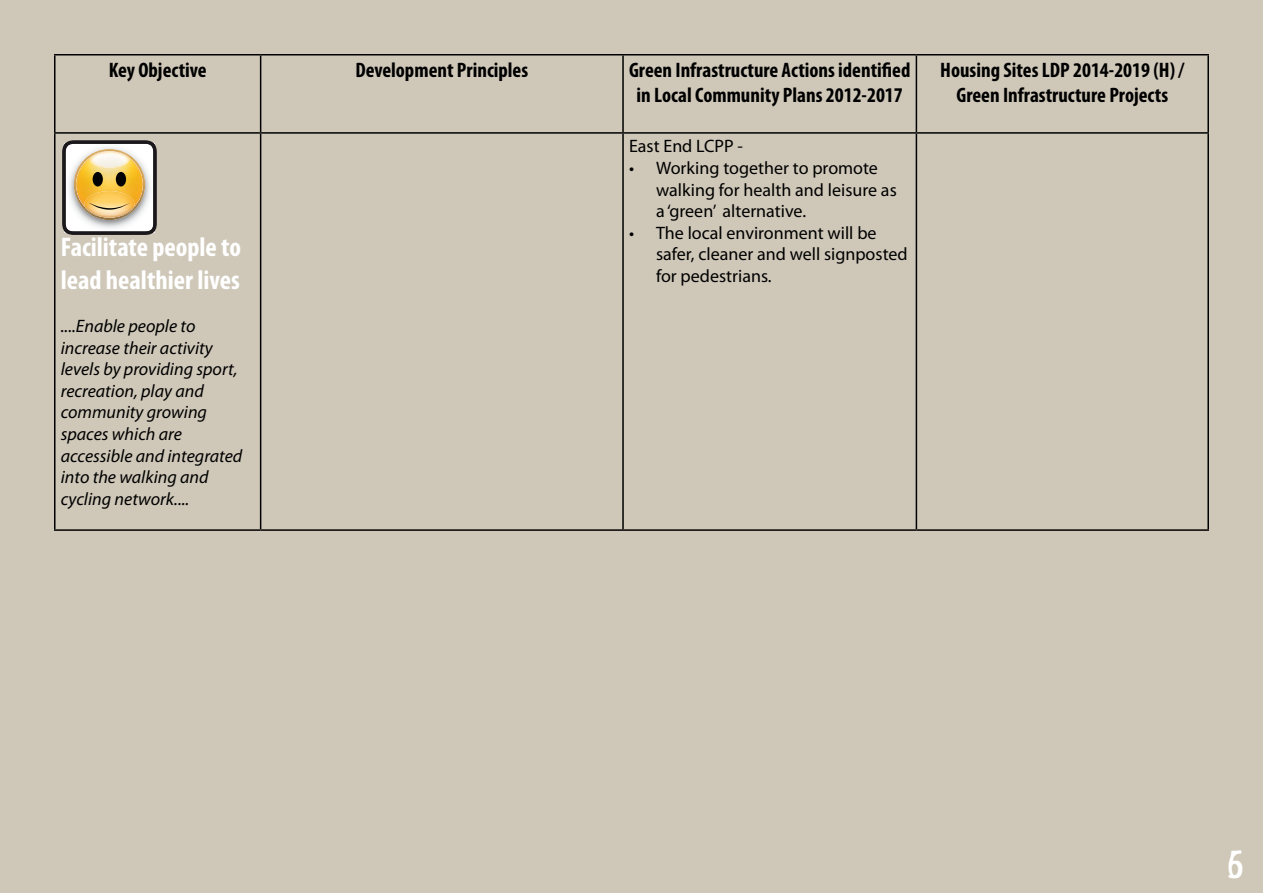
<style>
.page{position:relative;width:1263px;height:893px;background:#cfc8b9}
.page>*{position:absolute;margin:0;border:0;box-sizing:border-box;transform-origin:0 0}
.t1{font:condensed 42px "Myriad Pro";color:#fff}
.t2{font:700 condensed 27px/32.4px "Myriad Pro";color:#fff}
.t3{font:700 condensed 21px/25.2px "Myriad Pro";color:#000;text-align:center}
.t4{font:italic 18px/21.6px "Myriad Pro";color:#000}
.t5{font:18px/21.6px "Myriad Pro";color:#000}
</style>
<div class="page">
<svg style="left:62px;top:140px;width:95px;height:95px;background:#cebc95"></svg>
<div style="left:93px;top:172px;width:10px;height:14px;background:#030303;border-radius:50%"></div>
<div style="left:116px;top:172px;width:10px;height:14px;background:#030303;border-radius:50%"></div>
<hr style="left:54px;top:54px;width:207px;height:2px;background:#000">
<hr style="left:54px;top:56px;width:2px;height:76px;background:#000">
<hr style="left:261px;top:54px;width:362px;height:2px;background:#000">
<hr style="left:260px;top:56px;width:1px;height:76px;background:#000">
<hr style="left:623px;top:54px;width:293px;height:2px;background:#000">
<hr style="left:622px;top:56px;width:2px;height:76px;background:#000">
<hr style="left:916px;top:54px;width:293px;height:2px;background:#000">
<hr style="left:916px;top:56px;width:1px;height:76px;background:#000">
<hr style="left:1207px;top:56px;width:2px;height:76px;background:#000">
<hr style="left:54px;top:132px;width:207px;height:2px;background:#000">
<hr style="left:54px;top:134px;width:2px;height:395px;background:#000">
<hr style="left:261px;top:132px;width:362px;height:2px;background:#000">
<hr style="left:260px;top:134px;width:1px;height:395px;background:#000">
<hr style="left:623px;top:132px;width:293px;height:2px;background:#000">
<hr style="left:622px;top:134px;width:2px;height:395px;background:#000">
<hr style="left:916px;top:132px;width:293px;height:2px;background:#000">
<hr style="left:916px;top:134px;width:1px;height:395px;background:#000">
<hr style="left:1207px;top:134px;width:2px;height:395px;background:#000">
<hr style="left:54px;top:529px;width:207px;height:2px;background:#000">
<hr style="left:261px;top:529px;width:362px;height:2px;background:#000">
<hr style="left:623px;top:529px;width:293px;height:2px;background:#000">
<hr style="left:916px;top:529px;width:293px;height:2px;background:#000">
<p class="t3" style="left:109px;top:56px;width:99px">Key Objective</p>
<p class="t3" style="left:355px;top:56px;width:174px">Development Principles</p>
<p class="t3" style="left:629px;top:56px;width:283px">Green Infrastructure Actions identified in Local Community Plans 2012-2017</p>
<p class="t3" style="left:940px;top:56px;width:245px">Housing Sites LDP 2014-2019 (H) /<br>Green Infrastructure Projects</p>
<h2 class="t2" style="left:61px;top:231px;width:182px">Facilitate people to lead healthier lives</h2>
<p class="t4" style="left:61px;top:315px;width:183px">....Enable people to increase their activity levels by providing sport, recreation, play and community growing spaces which are accessible and integrated into the walking and cycling network....</p>
<p class="t5" style="left:629px;top:135px;width:115px">East End LCPP -</p>
<p class="t5" style="left:656px;top:157px;width:242px;text-indent:-27px">• Working together to promote walking for health and leisure as a ‘green’ alternative.</p>
<p class="t5" style="left:656px;top:222px;width:253px;text-indent:-27px">• The local environment will be safer, cleaner and well signposted for pedestrians.</p>
<h1 class="t1" style="left:1227px;top:839px;width:18px">56</h1>
</div>
